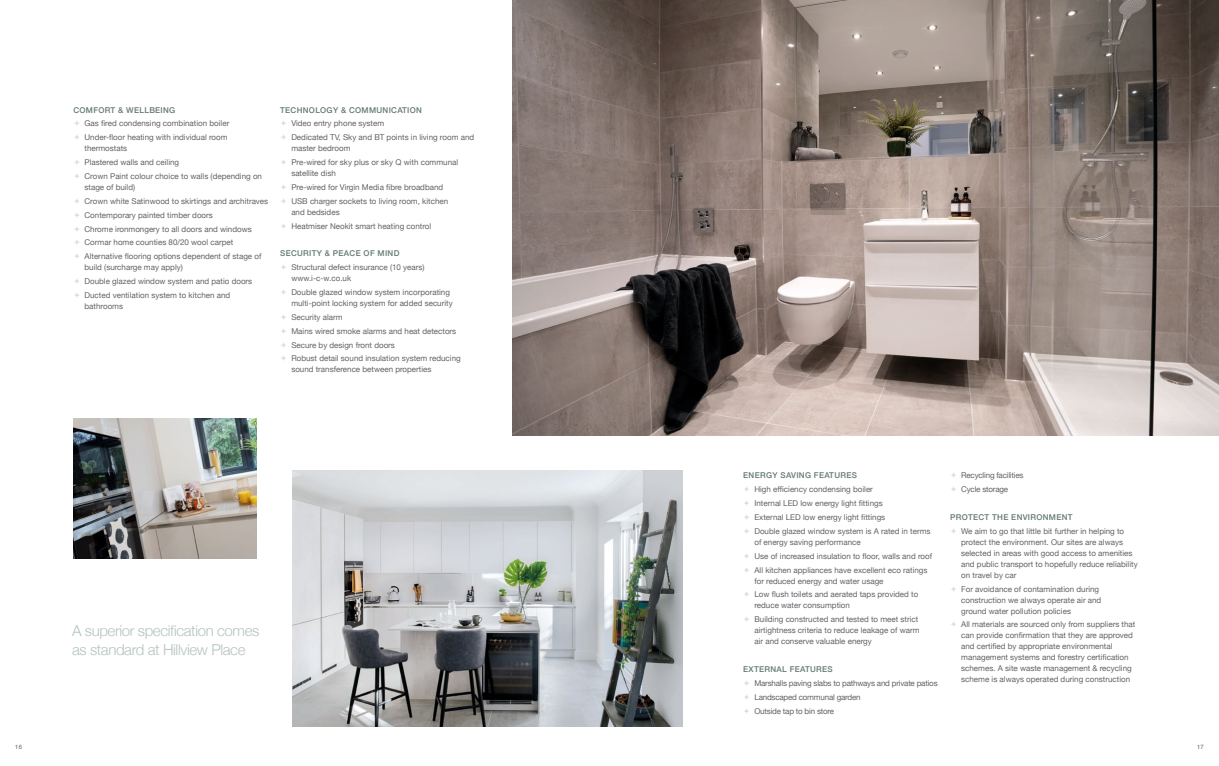
<style>
.page{position:relative;width:1219px;height:766px;background:#fff}
.page>*{position:absolute;margin:0;border:0;box-sizing:border-box;transform-origin:0 0}
.t1{font:300 15px/19px "Helvetica Neue";letter-spacing:-.025em;color:#b4c4bb}
.t2{font:8px/13.8px "Helvetica Neue";color:#656166}
.t3{font:8px/13.8px "Helvetica Neue";letter-spacing:-.025em;color:#656166}
.t4{font:500 8px "Helvetica Neue";letter-spacing:.04em;color:#647a6e}
.t5{font:500 6px "Helvetica Neue";color:#857d82}
</style>
<div class="page">
<img style="left:512px;top:0;width:707px;height:436px">
<img style="left:293px;top:470px;width:390px;height:256px">
<img style="left:73px;top:418px;width:183px;height:140px">
<p class="t4" style="left:73px;top:103px;width:103px">COMFORT &amp; WELLBEING</p>
<p class="t2" style="left:85px;top:117px;width:146px">Gas fired condensing combination boiler<br>Under-floor heating with individual room</p>
<p class="t2" style="left:85px;top:142px;width:179px">thermostats<br>Plastered walls and ceiling<br>Crown Paint colour choice to walls (depending on</p>
<p class="t2" style="left:85px;top:181px;width:185px">stage of build)<br>Crown white Satinwood to skirtings and architraves Contemporary painted timber doors<br>Chrome ironmongery to all doors and windows Cormar home counties 80/20 wool carpet Alternative flooring options dependent of stage of</p>
<p class="t2" style="left:85px;top:261px;width:169px">build (surcharge may apply)<br>Double glazed window system and patio doors<br>Ducted ventilation system to kitchen and</p>
<p class="t2" style="left:85px;top:299px;width:40px">bathrooms</p>
<p class="t4" style="left:280px;top:103px;width:143px">TECHNOLOGY &amp; COMMUNICATION</p>
<p class="t2" style="left:291px;top:117px;width:184px">Video entry phone system<br>Dedicated TV, Sky and BT points in living room and</p>
<p class="t2" style="left:291px;top:142px;width:168px">master bedroom<br>Pre-wired for sky plus or sky Q with communal</p>
<p class="t2" style="left:291px;top:167px;width:158px">satellite dish<br>Pre-wired for Virgin Media fibre broadband<br>USB charger sockets to living room, kitchen</p>
<p class="t2" style="left:291px;top:205px;width:141px">and bedsides<br>Heatmiser Neokit smart heating control</p>
<p class="t4" style="left:280px;top:247px;width:121px">SECURITY &amp; PEACE OF MIND</p>
<p class="t2" style="left:291px;top:262px;width:135px;line-height:11px">Structural defect insurance (10 years) www.i-c-w.co.uk</p>
<p class="t2" style="left:291px;top:287px;width:163px;line-height:11px">Double glazed window system incorporating multi-point locking system for added security</p>
<p class="t2" style="left:291px;top:310px;width:171px">Security alarm<br>Mains wired smoke alarms and heat detectors Secure by design front doors<br>Robust detail sound insulation system reducing</p>
<p class="t2" style="left:291px;top:363px;width:142px">sound transference between properties</p>
<h1 class="t1" style="left:72px;top:620px;width:189px">A superior specification comes as standard at Hillview Place</h1>
<p class="t4" style="left:743px;top:469px;width:115px">ENERGY SAVING FEATURES</p>
<p class="t2" style="left:754px;top:483px;width:178px">High efficiency condensing boiler<br>Internal LED low energy light fittings<br>External LED low energy light fittings<br>Double glazed window system is A rated in terms</p>
<p class="t2" style="left:754px;top:535px;width:179px">of energy saving performance<br>Use of increased insulation to floor, walls and roof<br>All kitchen appliances have excellent eco ratings</p>
<p class="t2" style="left:754px;top:574px;width:165px">for reduced energy and water usage<br>Low flush toilets and aerated taps provided to</p>
<p class="t2" style="left:754px;top:599px;width:165px">reduce water consumption<br>Building constructed and tested to meet strict</p>
<p class="t2" style="left:754px;top:625px;width:167px;line-height:11px">airtightness criteria to reduce leakage of warm air and conserve valuable energy</p>
<p class="t4" style="left:743px;top:662px;width:91px">EXTERNAL FEATURES</p>
<p class="t3" style="left:754px;top:676px;width:185px">Marshalls paving slabs to pathways and private patios<br>Landscaped communal garden<br>Outside tap to bin store</p>
<p class="t3" style="left:961px;top:469px;width:64px">Recycling facilities<br>Cycle storage</p>
<p class="t4" style="left:950px;top:510px;width:124px">PROTECT THE ENVIRONMENT</p>
<p class="t2" style="left:961px;top:525px;width:178px;line-height:11px">We aim to go that little bit further in helping to protect the environment. Our sites are always selected in areas with good access to amenities and public transport to hopefully reduce reliability on travel by car</p>
<p class="t2" style="left:961px;top:583px;width:142px;line-height:11px">For avoidance of contamination during construction we always operate air and ground water pollution policies</p>
<p class="t2" style="left:961px;top:619px;width:176px;line-height:11px">All materials are sourced only from suppliers that can provide confirmation that they are approved and certified by appropriate environmental management systems and forestry certification schemes. A site waste management &amp; recycling scheme is always operated during construction</p>
<p class="t5" style="left:15px;top:741px;width:8px">16</p>
<p class="t5" style="left:1197px;top:741px;width:8px">17</p>
</div>
